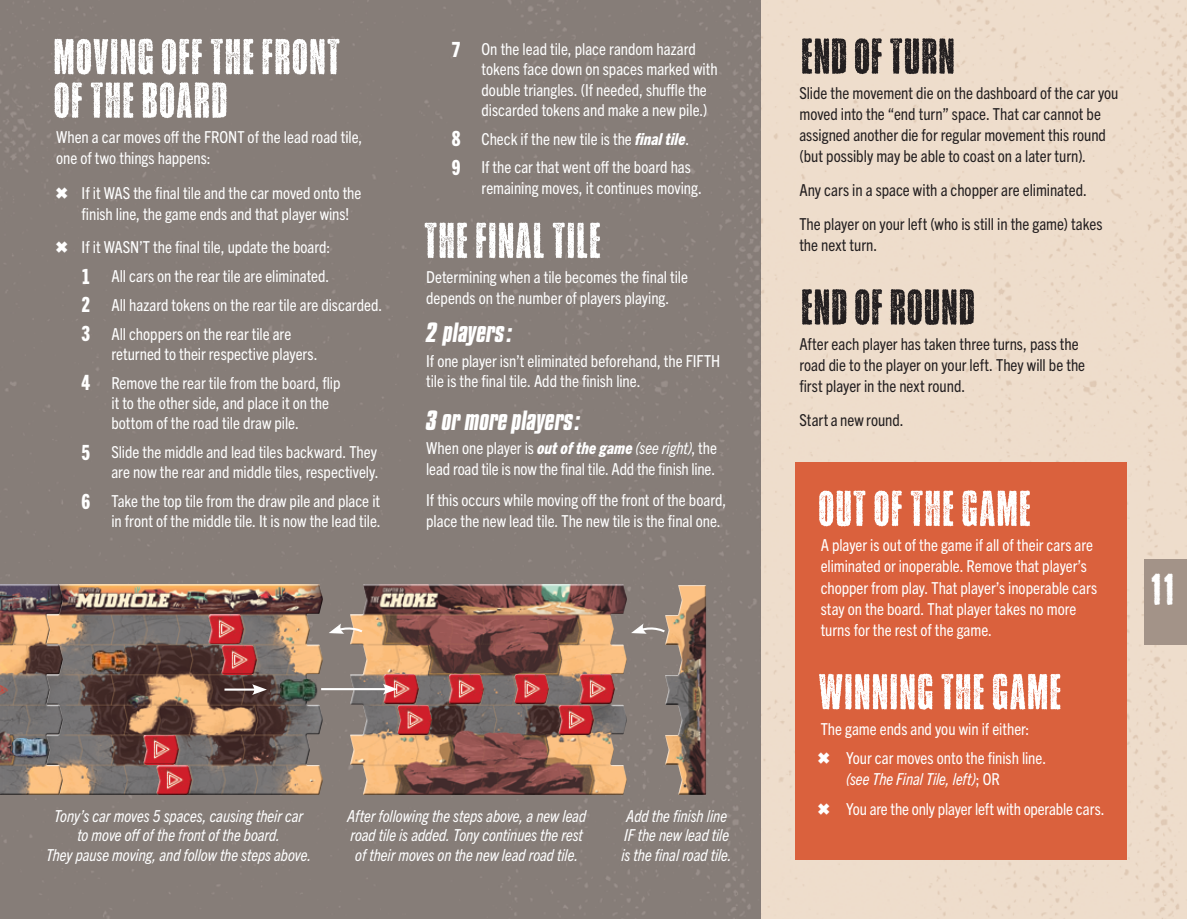
<style>
.page{position:relative;width:1187px;height:919px;background:#fff}
.page>*{position:absolute;margin:0;border:0;box-sizing:border-box;transform-origin:0 0}
.t1{font:51px/43.5px "Compacta TRV Regular";letter-spacing:-.05em;color:#fff}
.t2{font:51px "Compacta TRV Regular";letter-spacing:-.055em;color:#231f20}
.t3{font:45px "Compacta TRV Regular";color:#fff}
.t4{font:italic 700 24px "Compacta BT";letter-spacing:.005em;color:#fff}
.t5{font:condensed 16.5px/20.7px "Trade Gothic Next LT Pro";color:#fff}
.t6{font:condensed 16.5px/21px "Trade Gothic Next LT Pro";color:#231f20}
.t7{font:italic condensed 16.5px/19.8px "Trade Gothic Next LT Pro";letter-spacing:-.005em;color:#fff}
.s1{font-family:"Trade Gothic Next LT Pro Hv Cm";font-stretch:normal;font-size:21px}
.s2{font-weight:800;font-style:italic}
.s3{font-style:italic}
</style>
<div class="page">
<div style="left:760px;top:0;width:426px;height:918px;background:#edc"></div>
<div style="left:0;top:0;width:760px;height:918px;background:#867d78"></div>
<div style="left:795px;top:461px;width:331px;height:398px;background:#da613d"></div>
<div style="left:1144px;top:559px;width:42px;height:85px;background:#a39388"></div>
<div style="left:46px;top:584px;width:276px;height:210px;background:#231f20;opacity:.75"></div>
<div style="left:0;top:584px;width:62px;height:210px;background:#231f20;opacity:.75"></div>
<div style="left:92px;top:649px;width:39px;height:24px;background:#231f20;opacity:.75"></div>
<img style="left:93px;top:650px;width:36px;height:21px">
<div style="left:11px;top:737px;width:39px;height:23px;background:#231f20;opacity:.75"></div>
<img style="left:12px;top:738px;width:36px;height:19px">
<div style="left:221px;top:645px;width:35px;height:29px;background:#231f20;opacity:.75"></div>
<div style="left:157px;top:765px;width:34px;height:29px;background:#231f20;opacity:.75"></div>
<div style="left:209px;top:614px;width:32px;height:29px;background:#fff;opacity:.75"></div>
<div style="left:209px;top:615px;width:34px;height:28px;background:#231f20;opacity:.75"></div>
<div style="left:144px;top:735px;width:34px;height:29px;background:#231f20;opacity:.75"></div>
<div style="left:279px;top:678px;width:39px;height:24px;background:#231f20;opacity:.75"></div>
<img style="left:280px;top:679px;width:36px;height:21px">
<div style="left:350px;top:584px;width:277px;height:210px;background:#231f20;opacity:.75"></div>
<div style="left:579px;top:674px;width:35px;height:29px;background:#231f20;opacity:.75"></div>
<div style="left:514px;top:674px;width:34px;height:29px;background:#231f20;opacity:.75"></div>
<div style="left:449px;top:674px;width:34px;height:29px;background:#231f20;opacity:.75"></div>
<div style="left:384px;top:674px;width:34px;height:29px;background:#231f20;opacity:.75"></div>
<div style="left:397px;top:705px;width:34px;height:29px;background:#231f20;opacity:.75"></div>
<div style="left:559px;top:705px;width:34px;height:29px;background:#231f20;opacity:.75"></div>
<img style="left:662px;top:584px;width:46px;height:210px">
<div style="left:663px;top:584px;width:43px;height:210px;background:#867d78"></div>
<div style="left:664px;top:584px;width:43px;height:210px;background:#231f20;opacity:.75"></div>
<svg style="left:631px;top:623px;width:35px;height:10px"></svg>
<hr style="left:224px;top:688px;width:33px;height:2px;background:#fff">
<svg style="left:252px;top:684px;width:15px;height:11px"></svg>
<svg style="left:328px;top:623px;width:36px;height:10px"></svg>
<hr style="left:321px;top:688px;width:67px;height:2px;background:#fff">
<svg style="left:383px;top:683px;width:14px;height:11px"></svg>
<svg style="left:56px;top:187px;width:12px;height:12px"></svg>
<svg style="left:56px;top:241px;width:12px;height:12px"></svg>
<h1 class="t1" style="left:52px;top:34px;width:292px">MOVING OFF THE FRONT<br>OF THE BOARD</h1>
<p class="t5" style="left:56px;top:125px;width:308px">When a car moves off the FRONT of the lead road tile, one of two things happens:</p>
<p class="t5" style="left:82px;top:182px;width:281px">If it WAS the final tile and the car moved onto the finish line, the game ends and that player wins!</p>
<p class="t5" style="left:82px;top:231px;width:302px;line-height:29px">If it WASN’T the final tile, update the board:<br><span class="s1">1</span> All cars on the rear tile are eliminated.<br><span class="s1">2</span> All hazard tokens on the rear tile are discarded.<br><span class="s1">3</span> All choppers on the rear tile are</p>
<p class="t5" style="left:82px;top:338px;width:260px;line-height:28.8px;text-align:center">returned to their respective players.<br><span class="s1">4</span> Remove the rear tile from the board, flip</p>
<p class="t5" style="left:111px;top:392px;width:219px;line-height:20.2px">it to the other side, and place it on the bottom of the road tile draw pile.</p>
<p class="t5" style="left:82px;top:441px;width:298px;line-height:20.2px;text-align:right"><span class="s1">5</span> Slide the middle and lead tiles backward. They are now the rear and middle tiles, respectively.</p>
<p class="t5" style="left:82px;top:490px;width:300px;line-height:20.2px;text-align:right"><span class="s1">6</span> Take the top tile from the draw pile and place it in front of the middle tile. It is now the lead tile.</p>
<p class="t5" style="left:481px;top:38px;width:238px;line-height:20.2px;text-indent:-30px"><span class="s1">7</span> On the lead tile, place random hazard tokens face down on spaces marked with double triangles. (If needed, shuffle the discarded tokens and make a new pile.)</p>
<p class="t5" style="left:452px;top:123px;width:240px;line-height:28.8px"><span class="s1">8</span> Check if the new tile is the <span class="s2">final tile</span>.<br><span class="s1">9</span> If the car that went off the board has</p>
<p class="t5" style="left:481px;top:176px;width:222px">remaining moves, it continues moving.</p>
<h1 class="t1" style="left:422px;top:218px;width:182px">THE FINAL TILE</h1>
<p class="t5" style="left:426px;top:266px;width:263px">Determining when a tile becomes the final tile depends on the number of players playing.</p>
<h3 class="t4" style="left:426px;top:317px;width:88px">2 players:</h3>
<p class="t5" style="left:426px;top:349px;width:295px">If one player isn’t eliminated beforehand, the FIFTH tile is the final tile. Add the finish line.</p>
<h3 class="t4" style="left:426px;top:405px;width:156px">3 or more players:</h3>
<p class="t5" style="left:426px;top:437px;width:292px">When one player is <span class="s2">out of the game</span> <span class="s3">(see right)</span>, the lead road tile is now the final tile. Add the finish line.</p>
<p class="t5" style="left:426px;top:488px;width:301px">If this occurs while moving off the front of the board, place the new lead tile. The new tile is the final one.</p>
<p class="t7" style="left:46px;top:804px;width:267px;text-align:center">Tony’s car moves 5 spaces, causing their car<br>to move off of the front of the board.<br>They pause moving, and follow the steps above.</p>
<p class="t7" style="left:347px;top:804px;width:240px">After following the steps above, a new lead road tile is added. Tony continues the rest of their moves on the new lead road tile.</p>
<p class="t7" style="left:621px;top:804px;width:112px">Add the finish line<br>IF the new lead tile is the final road tile.</p>
<h1 class="t2" style="left:799px;top:30px;width:158px">END OF TURN</h1>
<p class="t6" style="left:799px;top:82px;width:320px">Slide the movement die on the dashboard of the car you moved into the “end turn” space. That car cannot be assigned another die for regular movement this round (but possibly may be able to coast on a later turn).</p>
<p class="t6" style="left:799px;top:172px;width:305px;line-height:33.8px">Any cars in a space with a chopper are eliminated.<br>The player on your left (who is still in the game) takes</p>
<p class="t6" style="left:799px;top:233px;width:79px">the next turn.</p>
<h1 class="t2" style="left:799px;top:281px;width:179px">END OF ROUND</h1>
<p class="t6" style="left:799px;top:332px;width:287px">After each player has taken three turns, pass the road die to the player on your left. They will be the first player in the next round.</p>
<p class="t6" style="left:799px;top:408px;width:106px">Start a new round.</p>
<h1 class="t1" style="left:816px;top:485px;width:218px">OUT OF THE GAME</h1>
<p class="t5" style="left:820px;top:534px;width:278px">A player is out of the game if all of their cars are eliminated or inoperable. Remove that player’s chopper from play. That player’s inoperable cars stay on the board. That player takes no more turns for the rest of the game.</p>
<h1 class="t1" style="left:816px;top:669px;width:248px">WINNING THE GAME</h1>
<p class="t5" style="left:846px;top:713px;width:201px;line-height:29.5px;text-indent:-26px">The game ends and you win if either:<br>Your car moves onto the finish line.</p>
<p class="t5" style="left:846px;top:763px;width:260px;line-height:29.5px"><span class="s3">(see The Final Tile, left)</span>; OR<br>You are the only player left with operable cars.</p>
<h2 class="t3" style="left:1149px;top:565px;width:27px">11</h2>
</div>
